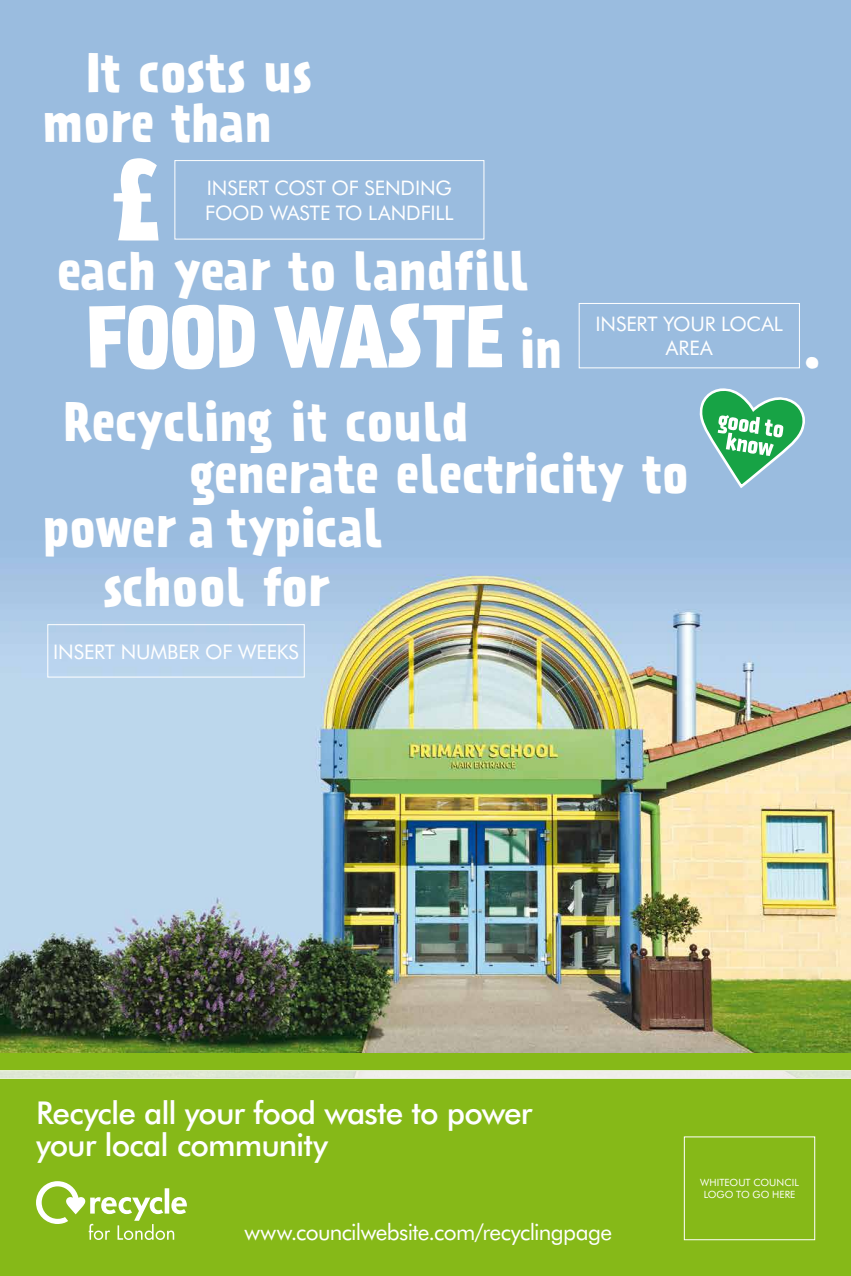
<style>
.page{position:relative;width:851px;height:1276px;background:#fff}
.page>*{position:absolute;margin:0;border:0;box-sizing:border-box;transform-origin:0 0}
.t1{font:700 102.3px "Prater Sans OT";color:#fff}
.t2{font:700 79px "Prater Sans OT";letter-spacing:-.02em;color:#fff}
.t3{font:700 48.9px/50px "Prater Sans OT";color:#fff}
.t4{font:700 48.9px "Prater Sans OT";letter-spacing:.02em;color:#fff}
.t5{font:500 31.5px/32.4px "Futura BT";letter-spacing:-.03em;color:#fff}
.t6{font:22.7px "Futura BT";letter-spacing:-.03em;color:#fff}
.t7{font:20.1px/24.1px "Futura BT";letter-spacing:-.005em;color:#fff}
.t8{font:10px/12px "Futura BT";letter-spacing:.005em;color:#fff;text-align:center}
.s1{font-size:48.9px}
</style>
<div class="page">
<img style="left:0;top:0;width:850px;height:1053px">
<svg style="left:699px;top:388px;width:106px;height:102px;background:#73bca2"></svg>
<div style="left:0;top:1079px;width:850px;height:197px;background:#86b918"></div>
<div style="left:684px;top:1136px;width:130px;height:104px;border:1px solid #fff"></div>
<div style="left:174px;top:160px;width:310px;height:80px;border:1px solid #fff"></div>
<div style="left:578px;top:303px;width:221px;height:65px;border:1px solid #fff"></div>
<div style="left:47px;top:624px;width:258px;height:53px;border:1px solid #fff"></div>
<svg style="left:36px;top:1181px;width:151px;height:59px"></svg>
<div style="left:0;top:1053px;width:850px;height:17px;background:#86b918"></div>
<svg style="left:0;top:1070px;width:850px;height:9px;background:#e6ecdc"></svg>
<p class="t3" style="left:43px;top:49px;width:271px;text-indent:43px">It costs us more than</p>
<h1 class="t1" style="left:113px;top:133px;width:48px">£</h1>
<p class="t7" style="left:205px;top:176px;width:250px">INSERT COST OF SENDING<br>FOOD WASTE TO LANDFILL</p>
<p class="t3" style="left:58px;top:247px;width:472px">each year to landfill</p>
<h2 class="t2" style="left:86px;top:285px;width:477px">FOOD WASTE <span class="s1">in</span></h2>
<p class="t7" style="left:595px;top:312px;width:189px;text-align:center">INSERT YOUR LOCAL<br>AREA</p>
<p class="t3" style="left:44px;top:370px;width:425px;line-height:106.1px;text-indent:19px">Recycling it could power a typical</p>
<p class="t3" style="left:190px;top:450px;width:499px">generate electricity to</p>
<p class="t4" style="left:103px;top:555px;width:229px">school for</p>
<p class="t7" style="left:53px;top:639px;width:247px">INSERT NUMBER OF WEEKS</p>
<p class="t3" style="left:804px;top:324px;width:17px">.</p>
<p class="t5" style="left:36px;top:1096px;width:498px">Recycle all your food waste to power your local community</p>
<p class="t6" style="left:244px;top:1218px;width:369px">www.councilwebsite.com/recyclingpage</p>
<p class="t8" style="left:700px;top:1176px;width:100px">WHITEOUT COUNCIL<br>LOGO TO GO HERE</p>
</div>
